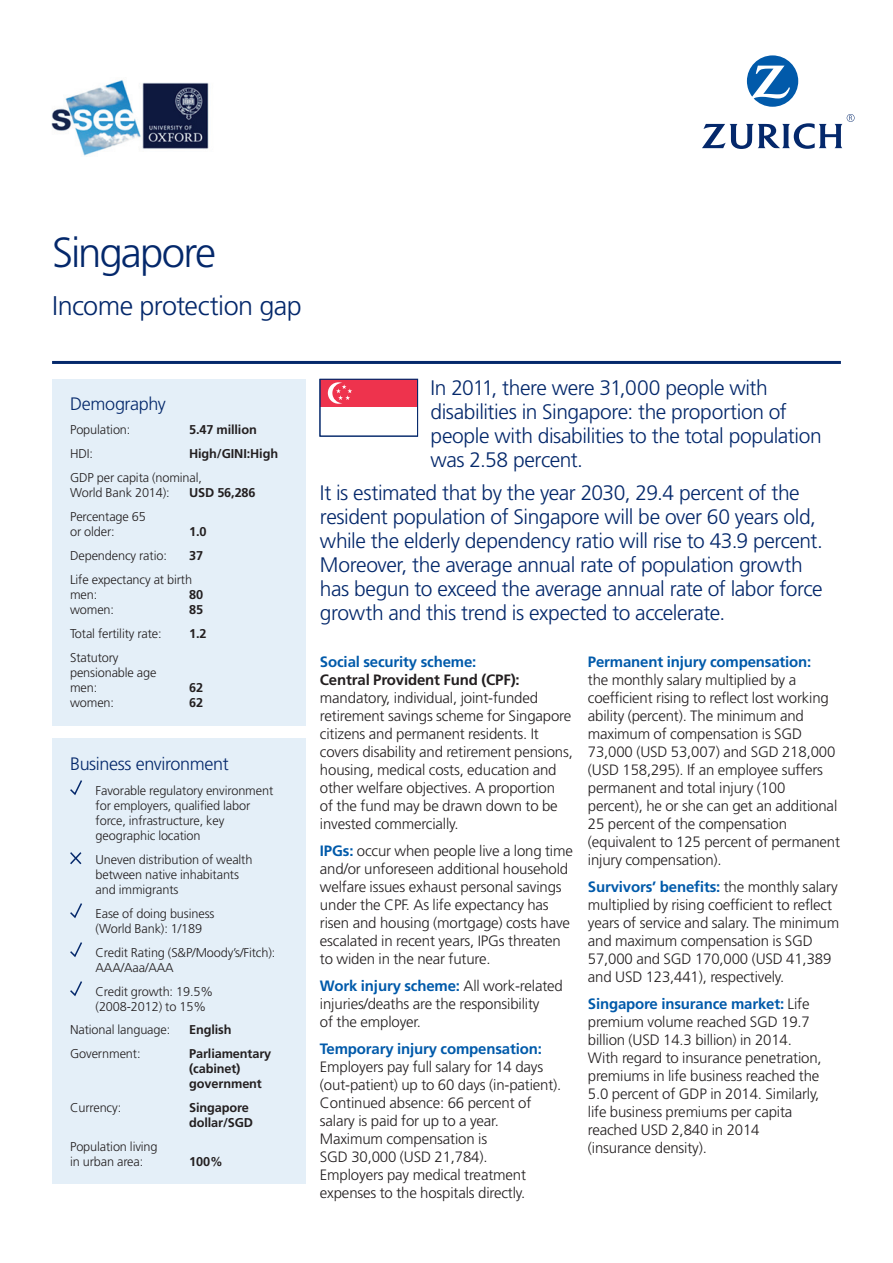
<style>
.page{position:relative;width:893px;height:1263px;background:#fff}
.page>*{position:absolute;margin:0;border:0;box-sizing:border-box;transform-origin:0 0}
.t1{font:300 42px "Frutiger LT Std";letter-spacing:-.05em;color:#04286b}
.t2{font:300 27px "Frutiger LT Std";letter-spacing:-.02em;color:#04286b}
.t3{font:300 21px/24px "Frutiger LT Std";letter-spacing:-.02em;color:#04286b}
.t4{font:300 18px "Frutiger LT Std";letter-spacing:-.02em;color:#04286b}
.t5{font:300 15px/18px "Frutiger LT Std";letter-spacing:-.01em;color:#231f20}
.t6{font:700 15px "Frutiger LT Std";letter-spacing:-.01em;color:#015aaa}
.t7{font:700 15px "Frutiger LT Std";letter-spacing:-.01em;color:#231f20}
.t8{font:300 12.75px/15px "Frutiger LT Std";letter-spacing:-.01em;color:#231f20}
.t9{font:700 12.75px/15px "Frutiger LT Std";letter-spacing:-.01em;color:#231f20}
.s1{font-weight:700;color:#015aaa}
</style>
<div class="page">
<div style="left:52px;top:379px;width:253px;height:346px;background:#e4eff8"></div>
<hr style="left:52px;top:361px;width:789px;height:3px;background:#04286b">
<div style="left:52px;top:738px;width:253px;height:446px;background:#e4eff8"></div>
<svg style="left:70px;top:780px;width:12px;height:15px"></svg>
<svg style="left:70px;top:852px;width:12px;height:13px"></svg>
<svg style="left:70px;top:903px;width:12px;height:16px"></svg>
<svg style="left:70px;top:942px;width:12px;height:16px"></svg>
<svg style="left:70px;top:981px;width:12px;height:16px"></svg>
<div style="left:320px;top:379px;width:98px;height:28px;background:#ee334d"></div>
<svg style="left:328px;top:382px;width:21px;height:22px"></svg>
<div style="left:332px;top:383px;width:21px;height:20px;background:#ee334d;border-radius:50%"></div>
<svg style="left:336px;top:384px;width:16px;height:16px"></svg>
<div style="left:320px;top:379px;width:98px;height:57px;border:1px solid #04286b"></div>
<img style="left:51px;top:80px;width:158px;height:76px">
<svg style="left:747px;top:55px;width:51px;height:52px"></svg>
<svg style="left:702px;top:114px;width:152px;height:35px"></svg>
<h1 class="t1" style="left:52px;top:229px;width:166px">Singapore</h1>
<h2 class="t2" style="left:52px;top:290px;width:251px">Income protection gap</h2>
<p class="t4" style="left:70px;top:394px;width:97px">Demography</p>
<p class="t8" style="left:70px;top:423px;width:62px">Population:</p>
<p class="t9" style="left:189px;top:423px;width:69px">5.47 million</p>
<p class="t8" style="left:70px;top:447px;width:25px">HDI:</p>
<p class="t9" style="left:189px;top:447px;width:91px">High/GINI:High</p>
<p class="t8" style="left:70px;top:471px;width:134px">GDP per capita (nominal,<br>World Bank 2014):</p>
<p class="t9" style="left:189px;top:486px;width:68px">USD 56,286</p>
<p class="t8" style="left:70px;top:510px;width:77px">Percentage 65 or older:</p>
<p class="t9" style="left:189px;top:525px;width:19px">1.0</p>
<p class="t8" style="left:70px;top:549px;width:98px">Dependency ratio:</p>
<p class="t9" style="left:189px;top:549px;width:16px">37</p>
<p class="t8" style="left:70px;top:573px;width:124px">Life expectancy at birth men:</p>
<p class="t9" style="left:189px;top:587px;width:16px">80</p>
<p class="t8" style="left:70px;top:603px;width:46px">women:</p>
<p class="t9" style="left:189px;top:602px;width:16px">85</p>
<p class="t8" style="left:70px;top:627px;width:93px">Total fertility rate:</p>
<p class="t9" style="left:189px;top:626px;width:19px">1.2</p>
<p class="t8" style="left:70px;top:651px;width:88px">Statutory pensionable age men:</p>
<p class="t9" style="left:189px;top:680px;width:16px">62</p>
<p class="t8" style="left:70px;top:696px;width:46px">women:</p>
<p class="t9" style="left:189px;top:695px;width:16px">62</p>
<p class="t4" style="left:70px;top:753px;width:160px">Business environment</p>
<p class="t8" style="left:96px;top:783px;width:179px">Favorable regulatory environment for employers, qualified labor force, infrastructure, key geographic location</p>
<p class="t8" style="left:96px;top:852px;width:158px">Uneven distribution of wealth between native inhabitants and immigrants</p>
<p class="t8" style="left:96px;top:906px;width:120px">Ease of doing business (World Bank): 1/189</p>
<p class="t8" style="left:96px;top:945px;width:181px">Credit Rating (S&amp;P/Moody’s/Fitch):<br>AAA/Aaa/AAA</p>
<p class="t8" style="left:96px;top:984px;width:119px">Credit growth: 19.5% (2008-2012) to 15%</p>
<p class="t8" style="left:70px;top:1022px;width:102px">National language:</p>
<p class="t9" style="left:189px;top:1022px;width:44px">English</p>
<p class="t8" style="left:70px;top:1046px;width:72px">Government:</p>
<p class="t9" style="left:189px;top:1046px;width:84px">Parliamentary (cabinet) government</p>
<p class="t8" style="left:70px;top:1100px;width:53px">Currency:</p>
<p class="t9" style="left:189px;top:1100px;width:66px">Singapore dollar/SGD</p>
<p class="t8" style="left:70px;top:1139px;width:89px">Population living in urban area:</p>
<p class="t9" style="left:189px;top:1154px;width:35px">100%</p>
<h3 class="t3" style="left:431px;top:376px;width:393px">In 2011, there were 31,000 people with disabilities in Singapore: the proportion of people with disabilities to the total population was 2.58 percent.</h3>
<p class="t3" style="left:320px;top:481px;width:504px">It is estimated that by the year 2030, 29.4 percent of the resident population of Singapore will be over 60 years old, while the elderly dependency ratio will rise to 43.9 percent.<br>Moreover, the average annual rate of population growth has begun to exceed the average annual rate of labor force growth and this trend is expected to accelerate.</p>
<p class="t6" style="left:320px;top:653px;width:158px">Social security scheme:</p>
<p class="t7" style="left:320px;top:671px;width:201px">Central Provident Fund (CPF):</p>
<p class="t5" style="left:320px;top:689px;width:254px">mandatory, individual, joint-funded retirement savings scheme for Singapore citizens and permanent residents. It covers disability and retirement pensions, housing, medical costs, education and other welfare objectives. A proportion<br>of the fund may be drawn down to be invested commercially.</p>
<p class="t5" style="left:320px;top:842px;width:254px"><span class="s1">IPGs:</span> occur when people live a long time and/or unforeseen additional household welfare issues exhaust personal savings under the CPF. As life expectancy has risen and housing (mortgage) costs have escalated in recent years, IPGs threaten to widen in the near future.</p>
<p class="t5" style="left:320px;top:977px;width:244px"><span class="s1">Work injury scheme:</span> All work-related injuries/deaths are the responsibility<br>of the employer.</p>
<p class="t6" style="left:320px;top:1040px;width:223px">Temporary injury compensation:</p>
<p class="t5" style="left:320px;top:1058px;width:243px">Employers pay full salary for 14 days (out-patient) up to 60 days (in-patient).<br>Continued absence: 66 percent of salary is paid for up to a year.<br>Maximum compensation is<br>SGD 30,000 (USD 21,784).<br>Employers pay medical treatment expenses to the hospitals directly.</p>
<p class="t6" style="left:588px;top:653px;width:225px">Permanent injury compensation:</p>
<p class="t5" style="left:588px;top:671px;width:254px">the monthly salary multiplied by a coefficient rising to reflect lost working ability (percent). The minimum and maximum of compensation is SGD 73,000 (USD 53,007) and SGD 218,000 (USD 158,295). If an employee suffers permanent and total injury (100 percent), he or she can get an additional 25 percent of the compensation (equivalent to 125 percent of permanent injury compensation).</p>
<p class="t5" style="left:588px;top:878px;width:253px"><span class="s1">Survivors’ benefits:</span> the monthly salary multiplied by rising coefficient to reflect years of service and salary. The minimum and maximum compensation is SGD 57,000 and SGD 170,000 (USD 41,389 and USD 123,441), respectively.</p>
<p class="t5" style="left:588px;top:995px;width:235px"><span class="s1">Singapore insurance market:</span> Life premium volume reached SGD 19.7 billion (USD 14.3 billion) in 2014.<br>With regard to insurance penetration, premiums in life business reached the 5.0 percent of GDP in 2014. Similarly, life business premiums per capita reached USD 2,840 in 2014 (insurance density).</p>
</div>
